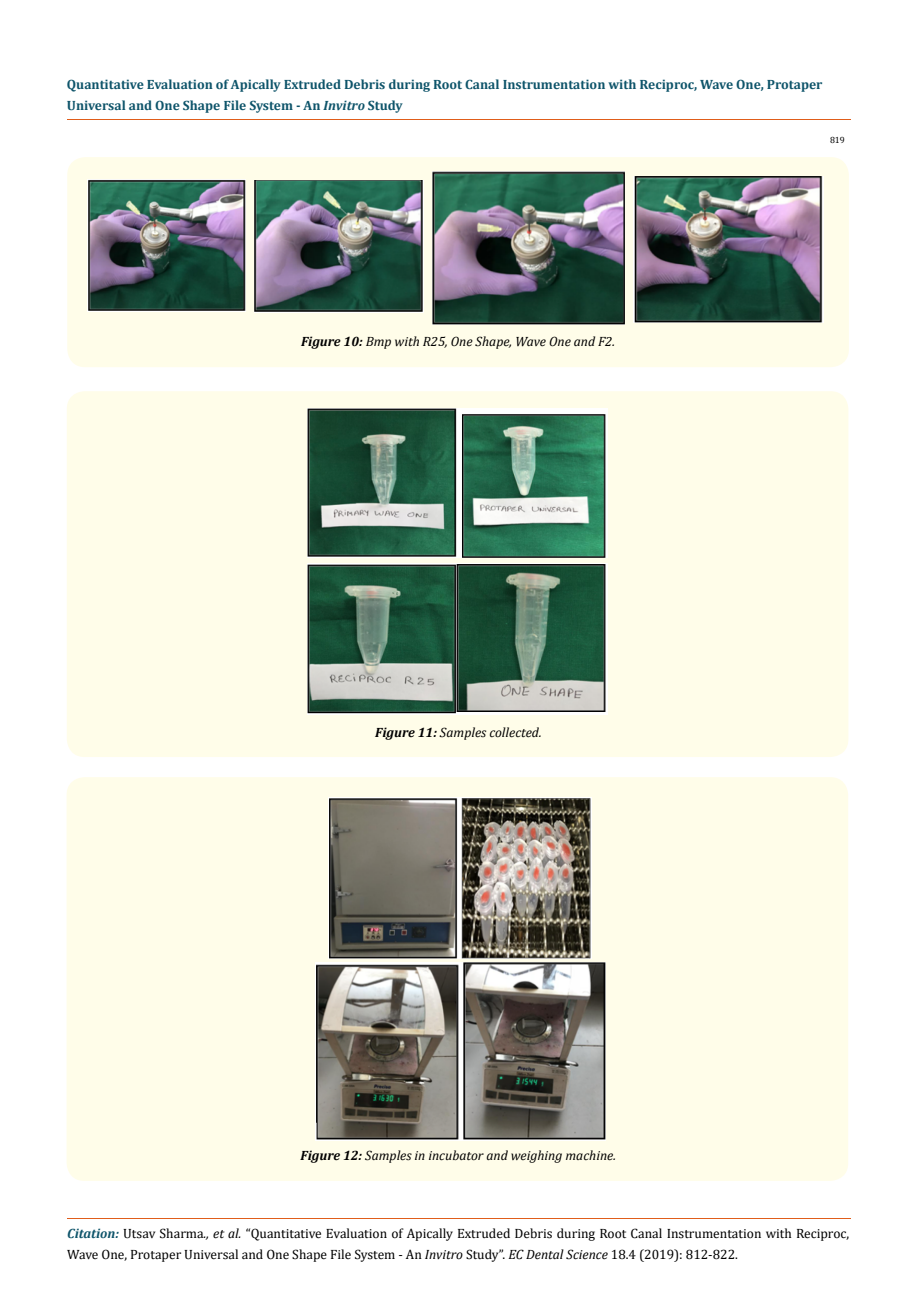
<style>
.page{position:relative;width:917px;height:1316px;background:#fff}
.page>*{position:absolute;margin:0;border:0;box-sizing:border-box;transform-origin:0 0}
.t1{font:13.5px/21px "Cambria";color:#000}
.t2{font:700 13.5px/21px "Cambria";color:#0e546a}
.t3{font:italic 13.5px "Cambria";color:#000}
.t4{font:9px "Cambria";color:#000}
.s1{font-style:italic}
.s2{font-weight:700}
.s3{font-weight:700;font-style:italic;color:#0e546a}
</style>
<div class="page">
<hr style="left:67px;top:119px;width:783px;height:1px;background:#e05d1a">
<hr style="left:67px;top:1218px;width:783px;height:1px;background:#e05d1a">
<div style="left:67px;top:157px;width:781px;height:210px;background:#fffde9;border-radius:18px"></div>
<img style="left:87px;top:180px;width:159px;height:132px">
<img style="left:255px;top:181px;width:168px;height:132px">
<img style="left:432px;top:172px;width:192px;height:152px">
<img style="left:633px;top:177px;width:190px;height:145px">
<div style="left:67px;top:391px;width:781px;height:366px;background:#fffde9;border-radius:18px"></div>
<img style="left:308px;top:408px;width:300px;height:149px">
<img style="left:308px;top:563px;width:300px;height:151px">
<div style="left:67px;top:777px;width:781px;height:404px;background:#fffde9;border-radius:18px"></div>
<img style="left:328px;top:797px;width:263px;height:161px">
<img style="left:315px;top:962px;width:290px;height:178px">
<p class="t2" style="left:67px;top:74px;width:757px">Quantitative Evaluation of Apically Extruded Debris during Root Canal Instrumentation with Reciproc, Wave One, Protaper<br>Universal and One Shape File System - An <span class="s1">Invitro</span> Study</p>
<p class="t4" style="left:830px;top:135px;width:16px">819</p>
<p class="t3" style="left:301px;top:331px;width:315px"><span class="s2">Figure 10:</span> Bmp with R25, One Shape, Wave One and F2.</p>
<p class="t3" style="left:375px;top:722px;width:168px"><span class="s2">Figure 11:</span> Samples collected.</p>
<p class="t3" style="left:300px;top:1146px;width:317px"><span class="s2">Figure 12:</span> Samples in incubator and weighing machine.</p>
<p class="t1" style="left:67px;top:1222px;width:783px"><span class="s3">Citation:</span> Utsav Sharma<span class="s1">., et al.</span> “Quantitative Evaluation of Apically Extruded Debris during Root Canal Instrumentation with Reciproc,<br>Wave One, Protaper Universal and One Shape File System - An <span class="s1">Invitro</span> Study”. <span class="s1">EC Dental Science</span> 18.4 (2019): 812-822.</p>
</div>
